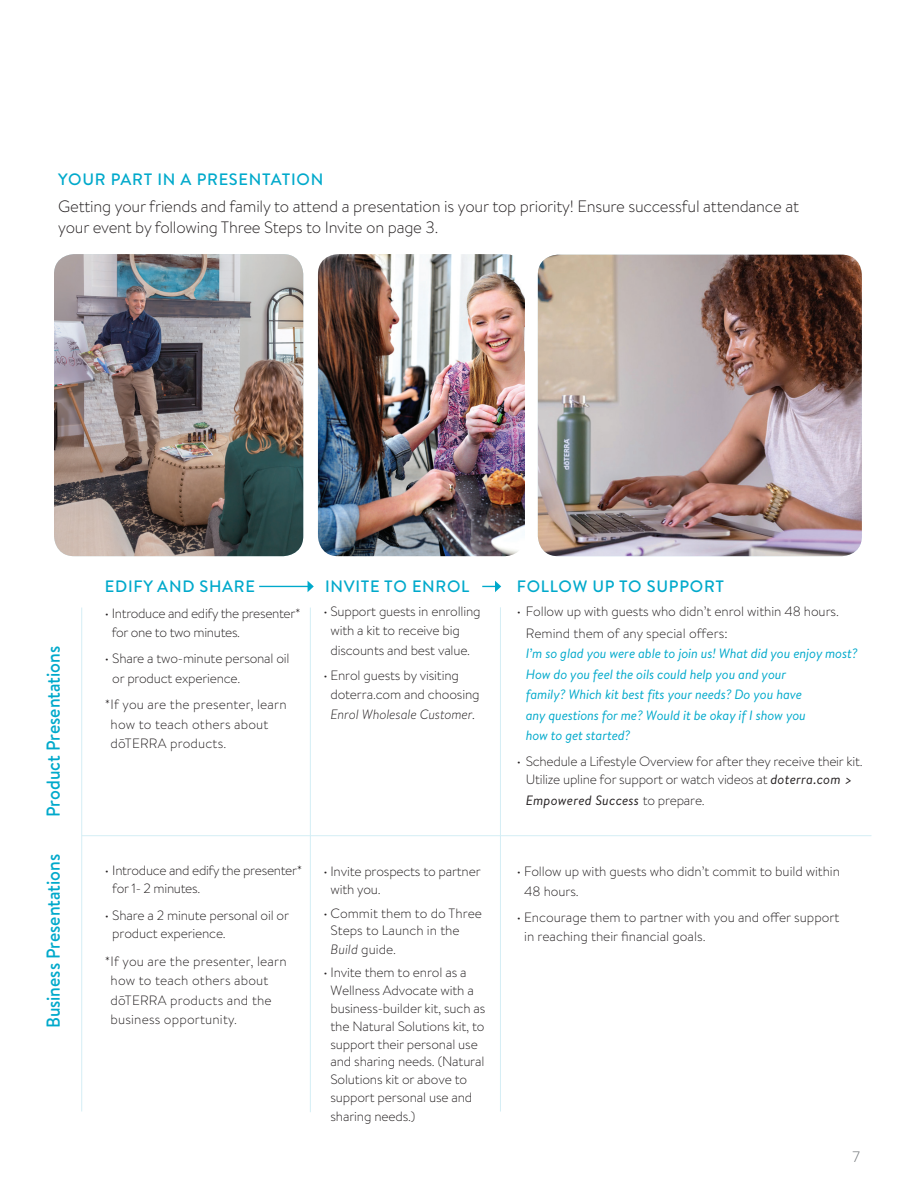
<style>
.page{position:relative;width:918px;height:1188px;background:#fff}
.page>*{position:absolute;margin:0;border:0;box-sizing:border-box;transform-origin:0 0}
.t1{font:500 18.75px "Brandon Text";letter-spacing:-.005em;color:#00a9cb;scale:.95 1}
.t2{font:300 16.5px/21px "Brandon Text";letter-spacing:-.015em;color:#231f20}
.t3{font:500 16.5px "Brandon Text";letter-spacing:.045em;color:#00a9cb}
.t4{font:300 15px "Brandon Text";color:#6c7074}
.t5{font:300 13.5px/17.9px "Brandon Text";letter-spacing:-.01em;color:#231f20}
.t6{font:italic 13.5px/20.4px "Brandon Text";letter-spacing:-.01em;color:#00a9cb}
.t7{font:300 13.5px/19.5px "Brandon Text";letter-spacing:.015em;color:#231f20}
.t8{font:italic 13.5px "Brandon Text";letter-spacing:.015em;color:#231f20}
.t9{font:italic 300 13.5px "Brandon Text";letter-spacing:-.01em;color:#231f20}
.s1{font-style:italic}
.s2{font-weight:400;font-style:italic}
.s3{font-weight:300;font-style:normal}
</style>
<div class="page">
<img style="left:54px;top:254px;width:249px;height:302px">
<img style="left:318px;top:254px;width:207px;height:302px">
<img style="left:538px;top:255px;width:324px;height:301px">
<hr style="left:259px;top:586px;width:49px;height:1px;background:#00a9cb">
<svg style="left:308px;top:581px;width:6px;height:11px"></svg>
<svg style="left:482px;top:581px;width:19px;height:11px"></svg>
<hr style="left:82px;top:835px;width:789px;height:1px;background:#d5eef5">
<hr style="left:310px;top:608px;width:1px;height:504px;background:#d5eef5">
<hr style="left:81px;top:608px;width:1px;height:504px;background:#d5eef5">
<hr style="left:500px;top:607px;width:1px;height:505px;background:#d5eef5">
<p class="t3" style="left:58px;top:168px;width:267px">YOUR PART IN A PRESENTATION</p>
<p class="t2" style="left:58px;top:196px;width:742px">Getting your friends and family to attend a presentation is your top priority! Ensure successful attendance at your event by following Three Steps to Invite on page 3.</p>
<h1 class="t1" style="left:40px;top:817px;width:181px;rotate:-90deg">Product Presentations</h1>
<h1 class="t1" style="left:40px;top:1028px;width:185px;rotate:-90deg">Business Presentations</h1>
<p class="t3" style="left:105px;top:575px;width:152px">EDIFY AND SHARE</p>
<p class="t5" style="left:112px;top:603px;width:190px;line-height:19.5px;text-indent:-7px">• Introduce and edify the presenter* for one to two minutes.</p>
<p class="t5" style="left:112px;top:649px;width:179px;line-height:19.5px;text-indent:-7px">• Share a two-minute personal oil or product experience.</p>
<p class="t7" style="left:111px;top:694px;width:178px;text-indent:-6px">*If you are the presenter, learn how to teach others about dōTERRA products.</p>
<p class="t5" style="left:112px;top:861px;width:192px;text-indent:-7px">• Introduce and edify the presenter* for 1- 2 minutes.</p>
<p class="t5" style="left:112px;top:905px;width:178px;line-height:18.9px;text-indent:-7px">• Share a 2 minute personal oil or product experience.</p>
<p class="t7" style="left:111px;top:951px;width:178px;text-indent:-6px">*If you are the presenter, learn how to teach others about dōTERRA products and the business opportunity.</p>
<p class="t3" style="left:325px;top:575px;width:146px">INVITE TO ENROL</p>
<p class="t3" style="left:517px;top:575px;width:209px">FOLLOW UP TO SUPPORT</p>
<p class="t5" style="left:330px;top:602px;width:152px;line-height:18.9px;text-indent:-7px">• Support guests in enrolling with a kit to receive big</p>
<p class="t5" style="left:330px;top:641px;width:141px">discounts and best value.</p>
<p class="t5" style="left:330px;top:666px;width:151px;line-height:18.9px;text-indent:-7px">• Enrol guests by visiting doterra.com and choosing</p>
<p class="t9" style="left:330px;top:705px;width:146px">Enrol Wholesale Customer.</p>
<p class="t5" style="left:330px;top:862px;width:152px;text-indent:-7px">• Invite prospects to partner with you.</p>
<p class="t5" style="left:330px;top:904px;width:153px;text-indent:-7px">• Commit them to do Three<br>Steps to Launch in the<br><span class="s1">Build</span> guide.</p>
<p class="t5" style="left:330px;top:963px;width:156px;text-indent:-7px">• Invite them to enrol as a<br>Wellness Advocate with a business-builder kit, such as the Natural Solutions kit, to support their personal use and sharing needs. (Natural<br>Solutions kit or above to support personal use and</p>
<p class="t5" style="left:330px;top:1107px;width:86px">sharing needs.)</p>
<p class="t5" style="left:526px;top:600px;width:315px;line-height:21.8px;text-indent:-9px">• Follow up with guests who didn’t enrol within 48 hours.<br>Remind them of any special offers:</p>
<p class="t6" style="left:526px;top:643px;width:333px">I’m so glad you were able to join us! What did you enjoy most?<br>How do you feel the oils could help you and your<br>family? Which kit best fits your needs? Do you have<br>any questions for me? Would it be okay if I show you<br>how to get started?</p>
<p class="t5" style="left:517px;top:752px;width:347px;line-height:18.3px;text-align:center">• Schedule a Lifestyle Overview for after they receive their kit.<br>Utilize upline for support or watch videos at <span class="s2">doterra.com &gt;</span></p>
<p class="t8" style="left:526px;top:791px;width:181px">Empowered Success <span class="s3">to prepare.</span></p>
<p class="t5" style="left:524px;top:861px;width:317px;line-height:19.5px;text-indent:-7px">• Follow up with guests who didn’t commit to build within<br>48 hours.</p>
<p class="t5" style="left:524px;top:907px;width:317px;line-height:19.5px;text-indent:-7px">• Encourage them to partner with you and offer support in reaching their financial goals.</p>
<p class="t4" style="left:853px;top:1146px;width:9px">7</p>
</div>
